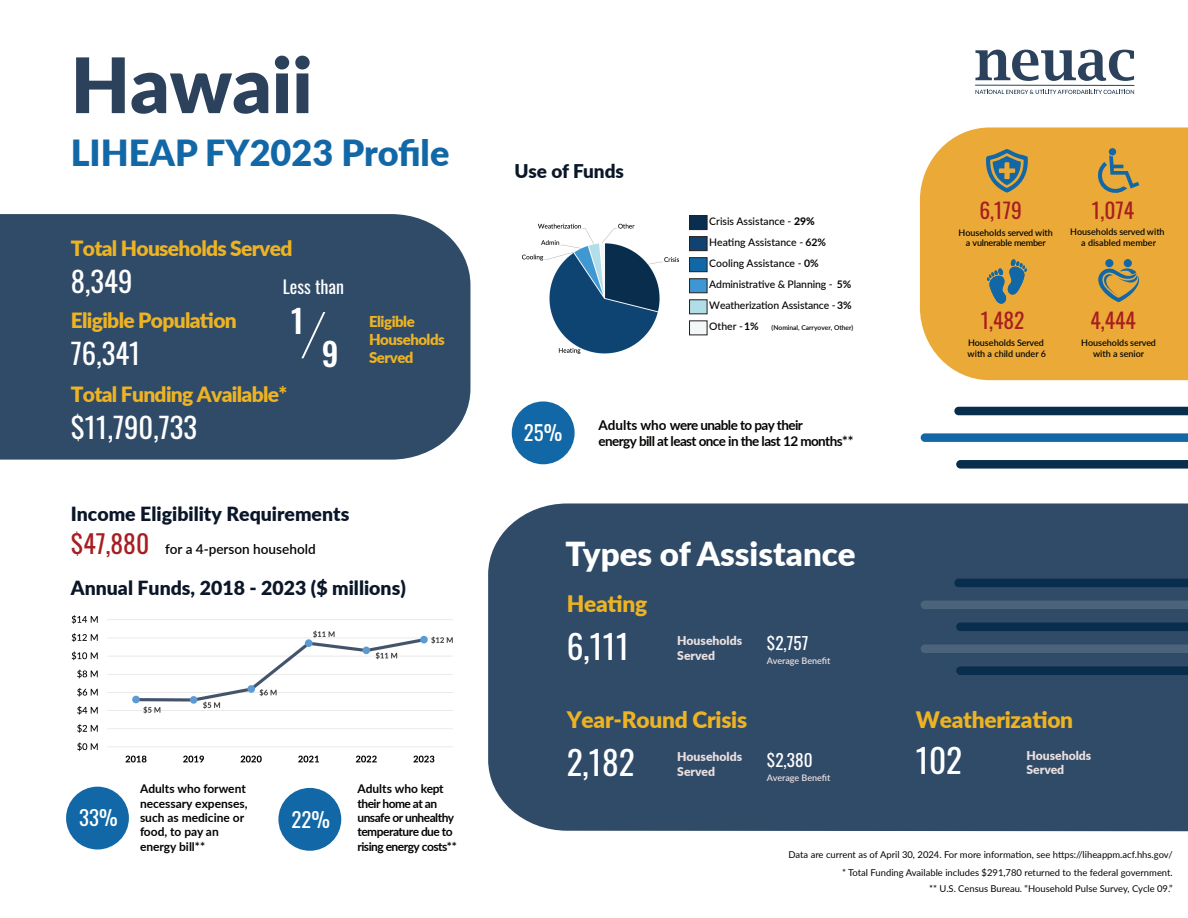
<style>
.page{position:relative;width:1188px;height:918px;background:#fff}
.page>*{position:absolute;margin:0;border:0;box-sizing:border-box;transform-origin:0 0}
.t1{font:900 76.5px "Lato";color:#2b415c}
.t2{font:900 36px "Lato";color:#1268a6}
.t3{font:33.45px "Oswald";color:#fff}
.t4{font:900 33.15px "Lato";color:#fff}
.t5{font:500 32.25px "Oswald";color:#fff}
.t6{font:28.65px "Oswald";color:#fff}
.t7{font:900 22.65px "Lato";letter-spacing:-.01em;color:#edb323}
.t8{font:21.45px "Oswald";color:#a81d21}
.t9{font:900 21px "Lato";letter-spacing:-.035em;color:#edb323}
.t10{font:20.85px "Oswald";color:#fff}
.t11{font:900 19.5px "Lato";color:#0b1729}
.t12{font:900 18.9px "Lato";color:#0b1729}
.t13{font:18px "Oswald";color:#fff}
.t14{font:17.25px "Oswald";color:#fff}
.t15{font:900 15px/18px "Lato";letter-spacing:-.035em;color:#edb323}
.t16{font:700 13.5px "Lato";letter-spacing:-.045em;color:#040503}
.t17{font:600 13.5px "Lato";color:#040503}
.t18{font:900 12.15px "Lato";color:#eadfdf}
.t19{font:700 12px/14.4px "Lato";letter-spacing:-.045em;color:#040503}
.t20{font:700 12px/14.4px "Lato";letter-spacing:-.015em;color:#040503}
.t21{font:500 10.5px/21px "Lato";color:#040503}
.t22{font:9.45px "Lato";color:#040503}
.t23{font:600 9px/10.8px "Lato";color:#040503;text-align:center}
.t24{font:600 9px/10.8px "Lato";letter-spacing:-.02em;color:#040503;text-align:center}
.t25{font:600 9px "Lato";letter-spacing:-.005em;color:#eadfdf}
.t26{font:600 6.6px "Lato";color:#000}
.s1{font-weight:800}
.s2{font-weight:700}
.s3{font-family:"Oswald";font-weight:400;font-size:25.65px;color:#a81d21}
</style>
<div class="page">
<div style="left:512px;top:401px;width:63px;height:63px;background:#1268a6;border-radius:50%"></div>
<div style="left:488px;top:503px;width:700px;height:328px;background:#304b68"></div>
<div style="left:66px;top:787px;width:63px;height:63px;background:#1268a6;border-radius:50%"></div>
<div style="left:920px;top:127px;width:268px;height:253px;background:#ebaa37"></div>
<div style="left:0;top:214px;width:470px;height:246px;background:#304b68"></div>
<div style="left:278px;top:788px;width:63px;height:63px;background:#1268a6;border-radius:50%"></div>
<svg style="left:1097px;top:155px;width:42px;height:39px;background:#b29853"></svg>
<div style="left:1109px;top:148px;width:7px;height:8px;background:#1268a6;border-radius:50%"></div>
<svg style="left:986px;top:149px;width:42px;height:44px;background:#7f896d"></svg>
<svg style="left:986px;top:259px;width:41px;height:47px;background:#918e64"></svg>
<svg style="left:1097px;top:268px;width:42px;height:34px"></svg>
<div style="left:1105px;top:259px;width:8px;height:8px;background:#1268a6;border-radius:50%"></div>
<div style="left:1124px;top:259px;width:8px;height:8px;background:#1268a6;border-radius:50%"></div>
<div style="left:689px;top:321px;width:18px;height:14px;background:#f3f8f9"></div>
<div style="left:689px;top:300px;width:18px;height:14px;background:#b1dde6"></div>
<div style="left:689px;top:279px;width:18px;height:14px;background:#3e97d2;border:1px solid #231f20"></div>
<div style="left:689px;top:258px;width:18px;height:14px;background:#1268a6;border:1px solid #231f20"></div>
<div style="left:689px;top:237px;width:18px;height:14px;background:#104370;border:1px solid #231f20"></div>
<div style="left:689px;top:215px;width:18px;height:15px;background:#0a2e4d;border:1px solid #231f20"></div>
<svg style="left:975px;top:50px;width:159px;height:31px"></svg>
<svg style="left:975px;top:90px;width:159px;height:4px"></svg>
<hr style="left:975px;top:85px;width:159px;height:1px;background:#2c425c">
<svg style="left:301px;top:312px;width:24px;height:46px"></svg>
<img style="left:522px;top:223px;width:158px;height:131px">
<img style="left:71px;top:615px;width:382px;height:148px">
<div style="left:954px;top:407px;width:234px;height:8px;background:#082d4d"></div>
<svg style="left:956px;top:460px;width:232px;height:9px;background:#153856"></svg>
<svg style="left:921px;top:433px;width:267px;height:9px;background:#1e70aa"></svg>
<div style="left:954px;top:579px;width:234px;height:8px;background:#082d4d"></div>
<div style="left:956px;top:623px;width:232px;height:8px;background:#082d4d"></div>
<div style="left:921px;top:601px;width:267px;height:8px;background:#4c637c"></div>
<svg style="left:956px;top:666px;width:232px;height:9px;background:#0a2e4e"></svg>
<div style="left:921px;top:645px;width:267px;height:8px;background:#4c637c"></div>
<h1 class="t1" style="left:71px;top:28px;width:243px">Hawaii</h1>
<h2 class="t2" style="left:71px;top:126px;width:380px">LIHEAP FY2023 Profile</h2>
<h3 class="t12" style="left:515px;top:157px;width:111px">Use of Funds</h3>
<h3 class="t9" style="left:71px;top:233px;width:223px">Total Households Served</h3>
<h3 class="t6" style="left:71px;top:256px;width:63px">8,349</h3>
<h3 class="t9" style="left:71px;top:305px;width:167px">Eligible Population</h3>
<h3 class="t6" style="left:71px;top:328px;width:71px">76,341</h3>
<h3 class="t9" style="left:71px;top:379px;width:218px">Total Funding Available*</h3>
<h3 class="t6" style="left:71px;top:402px;width:128px">$11,790,733</h3>
<h3 class="t13" style="left:283px;top:271px;width:63px">Less than</h3>
<h3 class="t5" style="left:291px;top:304px;width:14px">1</h3>
<h3 class="t5" style="left:322px;top:337px;width:18px">9</h3>
<p class="t21" style="left:709px;top:210px;width:144px">Crisis Assistance - <span class="s1">29%<br></span>Heating Assistance - <span class="s2">62%<br></span>Cooling Assistance - <span class="s2">0%<br></span>Administrative &amp; Planning - <span class="s2">5%<br></span>Weatherization Assistance -<span class="s2">3%</span></p>
<h3 class="t15" style="left:369px;top:312px;width:47px">Eligible</h3>
<p class="t21" style="left:709px;top:316px;width:51px">Other -<span class="s2">1%</span></p>
<h3 class="t15" style="left:369px;top:330px;width:77px">Households<br>Served</h3>
<p class="t26" style="left:772px;top:323px;width:83px">(Nominal, Carryover, Other)</p>
<h3 class="t10" style="left:524px;top:414px;width:40px">25%</h3>
<h3 class="t16" style="left:599px;top:415px;width:206px">Adults who were unable to pay their</h3>
<h3 class="t16" style="left:599px;top:431px;width:257px">energy bill at least once in the last 12 months**</h3>
<h3 class="t11" style="left:71px;top:499px;width:280px">Income Eligibility Requirements</h3>
<h3 class="t17" style="left:71px;top:540px;width:246px"><span class="s3">$47,880</span> for a 4-person household</h3>
<h3 class="t4" style="left:565px;top:529px;width:292px">Types of Assistance</h3>
<h3 class="t11" style="left:71px;top:574px;width:336px">Annual Funds, 2018 - 2023 ($ millions)</h3>
<h3 class="t7" style="left:567px;top:586px;width:82px">Heating</h3>
<h3 class="t3" style="left:567px;top:617px;width:64px">6,111</h3>
<p class="t18" style="left:677px;top:632px;width:66px">Households</p>
<p class="t18" style="left:677px;top:646px;width:39px">Served</p>
<h3 class="t7" style="left:567px;top:702px;width:182px">Year-Round Crisis</h3>
<h3 class="t14" style="left:767px;top:627px;width:43px">$2,757</h3>
<p class="t25" style="left:767px;top:655px;width:65px">Average Benefit</p>
<h3 class="t8" style="left:979px;top:191px;width:44px">6,179</h3>
<h3 class="t8" style="left:1092px;top:191px;width:44px">1,074</h3>
<p class="t24" style="left:959px;top:227px;width:96px">Households served with a vulnerable member</p>
<p class="t23" style="left:1070px;top:226px;width:96px">Households served with a disabled member</p>
<h3 class="t8" style="left:981px;top:302px;width:45px">1,482</h3>
<h3 class="t8" style="left:1090px;top:301px;width:47px">4,444</h3>
<p class="t23" style="left:968px;top:337px;width:80px;text-align:left">Households Served with a child under 6</p>
<p class="t23" style="left:1081px;top:337px;width:76px">Households served with a senior</p>
<h3 class="t7" style="left:916px;top:702px;width:159px">Weatherization</h3>
<p class="t20" style="left:140px;top:781px;width:109px">Adults who forwent necessary expenses, such as medicine or food, to pay an energy bill**</p>
<p class="t19" style="left:357px;top:781px;width:101px">Adults who kept their home at an unsafe or unhealthy temperature due to rising energy costs**</p>
<h3 class="t10" style="left:79px;top:799px;width:40px">33%</h3>
<h3 class="t10" style="left:292px;top:801px;width:40px">22%</h3>
<h3 class="t3" style="left:567px;top:733px;width:70px">2,182</h3>
<p class="t18" style="left:677px;top:748px;width:66px">Households</p>
<p class="t18" style="left:677px;top:762px;width:39px">Served</p>
<h3 class="t14" style="left:767px;top:745px;width:47px">$2,380</h3>
<p class="t25" style="left:767px;top:772px;width:65px">Average Benefit</p>
<h3 class="t3" style="left:916px;top:731px;width:48px">102</h3>
<p class="t18" style="left:1026px;top:746px;width:66px">Households</p>
<p class="t18" style="left:1026px;top:761px;width:39px">Served</p>
<p class="t22" style="left:789px;top:847px;width:386px">Data are current as of April 30, 2024. For more information, see https://liheappm.acf.hhs.gov/</p>
<p class="t22" style="left:929px;top:882px;width:245px">** U.S. Census Bureau. “Household Pulse Survey, Cycle 09.”</p>
<p class="t22" style="left:842px;top:866px;width:332px">* Total Funding Available includes $291,780 returned to the federal government.</p>
</div>
